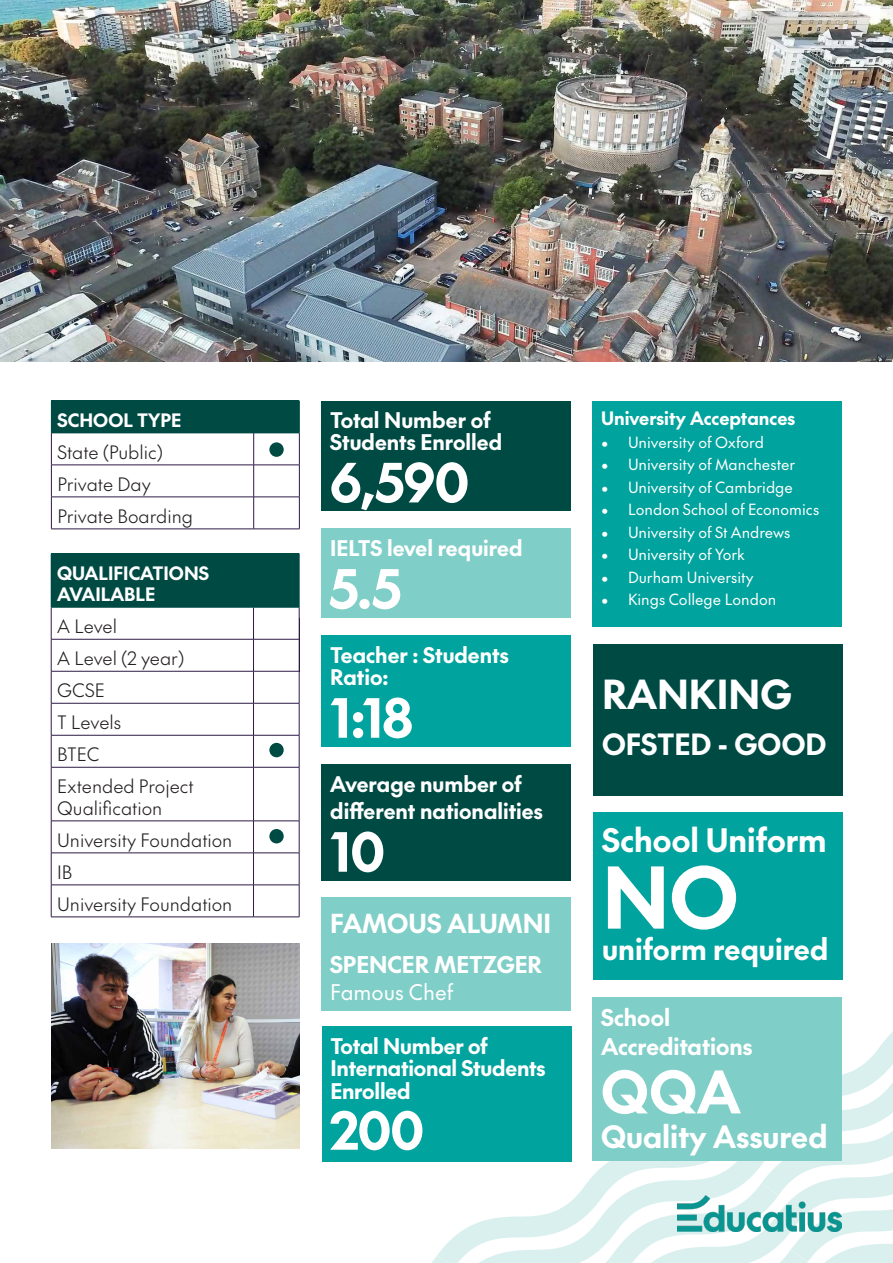
<style>
.page{position:relative;width:893px;height:1263px;background:#fff}
.page>*{position:absolute;margin:0;border:0;box-sizing:border-box;transform-origin:0 0}
.t1{font:700 82.5px "The Future";color:#fff}
.t2{font:700 57px "The Future";color:#fff}
.t3{font:700 52.5px "The Future";color:#fff}
.t4{font:700 51px "The Future";color:#fff}
.t5{font:700 39px "The Future";color:#fff}
.t6{font:700 31.5px "The Future";color:#fff}
.t7{font:700 30px "The Future";color:#fff}
.t8{font:700 28.5px "The Future";color:#fff}
.t9{font:700 25.5px "The Future";color:#fff}
.t10{font:700 22.5px "The Future";color:#fff}
.t11{font:700 21px/21.6px "The Future";color:#fff}
.t12{font:21px "The Future";color:#fff}
.t13{font:300 18px/21.6px "The Future";color:#231f20}
.t14{font:700 18px/21.6px "The Future";color:#fff}
.t15{font:15px "The Future";color:#fff}
</style>
<div class="page">
<svg style="left:431px;top:1026px;width:462px;height:237px"></svg>
<img style="left:0;top:0;width:893px;height:361px">
<div style="left:322px;top:401px;width:249px;height:110px;background:#004a44"></div>
<div style="left:322px;top:528px;width:249px;height:90px;background:#80cec8"></div>
<div style="left:322px;top:765px;width:249px;height:116px;background:#004a44"></div>
<div style="left:322px;top:897px;width:249px;height:113px;background:#80cec8"></div>
<div style="left:322px;top:1026px;width:249px;height:136px;background:#00a39d"></div>
<div style="left:322px;top:635px;width:249px;height:112px;background:#00a39d"></div>
<div style="left:51px;top:401px;width:248px;height:32px;background:#004a44"></div>
<hr style="left:51px;top:433px;width:1px;height:32px;background:#2e1a45">
<hr style="left:51px;top:465px;width:1px;height:32px;background:#2e1a45">
<hr style="left:51px;top:497px;width:1px;height:32px;background:#2e1a45">
<hr style="left:253px;top:433px;width:1px;height:32px;background:#2e1a45">
<hr style="left:299px;top:433px;width:1px;height:32px;background:#2e1a45">
<hr style="left:253px;top:465px;width:1px;height:32px;background:#2e1a45">
<hr style="left:299px;top:465px;width:1px;height:32px;background:#2e1a45">
<hr style="left:253px;top:497px;width:1px;height:32px;background:#2e1a45">
<hr style="left:299px;top:497px;width:1px;height:32px;background:#2e1a45">
<hr style="left:51px;top:465px;width:203px;height:1px;background:#2e1a45">
<hr style="left:254px;top:465px;width:46px;height:1px;background:#2e1a45">
<hr style="left:51px;top:497px;width:203px;height:1px;background:#2e1a45">
<hr style="left:254px;top:497px;width:46px;height:1px;background:#2e1a45">
<hr style="left:51px;top:529px;width:203px;height:1px;background:#2e1a45">
<hr style="left:254px;top:529px;width:46px;height:1px;background:#2e1a45">
<hr style="left:299px;top:401px;width:1px;height:32px;background:#004a44">
<hr style="left:51px;top:433px;width:203px;height:1px;background:#004a44">
<hr style="left:254px;top:433px;width:46px;height:1px;background:#004a44">
<div style="left:269px;top:442px;width:15px;height:15px;background:#004a44;border-radius:50%"></div>
<div style="left:51px;top:554px;width:248px;height:53px;background:#004a44"></div>
<hr style="left:51px;top:607px;width:1px;height:32px;background:#2e1a45">
<hr style="left:253px;top:607px;width:1px;height:32px;background:#2e1a45">
<hr style="left:299px;top:607px;width:1px;height:32px;background:#2e1a45">
<hr style="left:51px;top:639px;width:1px;height:32px;background:#2e1a45">
<hr style="left:51px;top:671px;width:1px;height:32px;background:#2e1a45">
<hr style="left:51px;top:703px;width:1px;height:32px;background:#2e1a45">
<hr style="left:51px;top:735px;width:1px;height:32px;background:#2e1a45">
<hr style="left:51px;top:767px;width:1px;height:54px;background:#2e1a45">
<hr style="left:51px;top:821px;width:1px;height:32px;background:#2e1a45">
<hr style="left:51px;top:853px;width:1px;height:32px;background:#2e1a45">
<hr style="left:51px;top:885px;width:1px;height:32px;background:#2e1a45">
<hr style="left:51px;top:639px;width:202px;height:1px;background:#2e1a45">
<hr style="left:253px;top:639px;width:46px;height:1px;background:#2e1a45">
<hr style="left:253px;top:639px;width:1px;height:32px;background:#2e1a45">
<hr style="left:299px;top:639px;width:1px;height:32px;background:#2e1a45">
<hr style="left:253px;top:671px;width:1px;height:32px;background:#2e1a45">
<hr style="left:299px;top:671px;width:1px;height:32px;background:#2e1a45">
<hr style="left:253px;top:703px;width:1px;height:32px;background:#2e1a45">
<hr style="left:299px;top:703px;width:1px;height:32px;background:#2e1a45">
<hr style="left:253px;top:735px;width:1px;height:32px;background:#2e1a45">
<hr style="left:299px;top:735px;width:1px;height:32px;background:#2e1a45">
<hr style="left:253px;top:767px;width:1px;height:54px;background:#2e1a45">
<hr style="left:299px;top:767px;width:1px;height:54px;background:#2e1a45">
<hr style="left:253px;top:821px;width:1px;height:32px;background:#2e1a45">
<hr style="left:299px;top:821px;width:1px;height:32px;background:#2e1a45">
<hr style="left:253px;top:853px;width:1px;height:32px;background:#2e1a45">
<hr style="left:299px;top:853px;width:1px;height:32px;background:#2e1a45">
<hr style="left:253px;top:885px;width:1px;height:32px;background:#2e1a45">
<hr style="left:299px;top:885px;width:1px;height:32px;background:#2e1a45">
<hr style="left:51px;top:671px;width:202px;height:1px;background:#2e1a45">
<hr style="left:253px;top:671px;width:46px;height:1px;background:#2e1a45">
<hr style="left:51px;top:703px;width:202px;height:1px;background:#2e1a45">
<hr style="left:253px;top:703px;width:46px;height:1px;background:#2e1a45">
<hr style="left:51px;top:735px;width:202px;height:1px;background:#2e1a45">
<hr style="left:253px;top:735px;width:46px;height:1px;background:#2e1a45">
<hr style="left:51px;top:767px;width:202px;height:1px;background:#2e1a45">
<hr style="left:253px;top:767px;width:46px;height:1px;background:#2e1a45">
<hr style="left:51px;top:821px;width:202px;height:1px;background:#2e1a45">
<hr style="left:253px;top:821px;width:46px;height:1px;background:#2e1a45">
<hr style="left:51px;top:853px;width:202px;height:1px;background:#2e1a45">
<hr style="left:253px;top:853px;width:46px;height:1px;background:#2e1a45">
<hr style="left:51px;top:885px;width:202px;height:1px;background:#2e1a45">
<hr style="left:253px;top:885px;width:46px;height:1px;background:#2e1a45">
<hr style="left:51px;top:917px;width:202px;height:1px;background:#2e1a45">
<hr style="left:253px;top:917px;width:46px;height:1px;background:#2e1a45">
<hr style="left:51px;top:553px;width:202px;height:1px;background:#004a44">
<hr style="left:253px;top:553px;width:46px;height:1px;background:#004a44">
<hr style="left:51px;top:607px;width:202px;height:1px;background:#004a44">
<hr style="left:253px;top:607px;width:46px;height:1px;background:#004a44">
<hr style="left:299px;top:554px;width:1px;height:53px;background:#004a44">
<img style="left:51px;top:944px;width:248px;height:205px">
<div style="left:592px;top:401px;width:250px;height:225px;background:#00a39d"></div>
<div style="left:594px;top:813px;width:249px;height:167px;background:#00a39d"></div>
<div style="left:592px;top:997px;width:250px;height:163px;background:#80cec8"></div>
<div style="left:269px;top:829px;width:15px;height:14px;background:#004a44;border-radius:50%"></div>
<img style="left:678px;top:1195px;width:163px;height:36px">
<div style="left:594px;top:644px;width:249px;height:152px;background:#004a44"></div>
<div style="left:269px;top:743px;width:15px;height:14px;background:#004a44;border-radius:50%"></div>
<p class="t14" style="left:57px;top:409px;width:125px">SCHOOL TYPE</p>
<p class="t13" style="left:57px;top:441px;width:107px">State (Public)</p>
<p class="t13" style="left:57px;top:473px;width:95px">Private Day</p>
<p class="t13" style="left:57px;top:505px;width:137px">Private Boarding</p>
<p class="t14" style="left:57px;top:561px;width:153px">QUALIFICATIONS<br>AVAILABLE</p>
<p class="t13" style="left:57px;top:615px;width:61px">A Level</p>
<p class="t13" style="left:57px;top:647px;width:129px">A Level (2 year)</p>
<p class="t13" style="left:57px;top:679px;width:49px">GCSE</p>
<p class="t13" style="left:57px;top:711px;width:66px">T Levels</p>
<p class="t13" style="left:57px;top:743px;width:44px">BTEC</p>
<p class="t13" style="left:57px;top:775px;width:138px">Extended Project<br>Qualification</p>
<p class="t13" style="left:57px;top:829px;width:177px">University Foundation</p>
<p class="t13" style="left:57px;top:861px;width:17px">IB</p>
<p class="t13" style="left:57px;top:893px;width:177px">University Foundation</p>
<p class="t11" style="left:330px;top:409px;width:173px">Total Number of<br>Students Enrolled</p>
<p class="t3" style="left:330px;top:445px;width:140px">6,590</p>
<p class="t11" style="left:330px;top:536px;width:194px">IELTS level required</p>
<p class="t3" style="left:330px;top:551px;width:72px">5.5</p>
<p class="t11" style="left:330px;top:643px;width:180px">Teacher : Students</p>
<p class="t11" style="left:330px;top:666px;width:60px">Ratio:</p>
<p class="t3" style="left:330px;top:680px;width:84px">1:18</p>
<p class="t11" style="left:330px;top:770px;width:214px;line-height:27px">Average number of different nationalities</p>
<p class="t3" style="left:330px;top:814px;width:56px">10</p>
<p class="t9" style="left:330px;top:905px;width:223px">FAMOUS ALUMNI</p>
<p class="t10" style="left:330px;top:949px;width:213px">SPENCER METZGER</p>
<p class="t12" style="left:330px;top:978px;width:124px">Famous Chef</p>
<p class="t11" style="left:330px;top:1034px;width:217px;line-height:22.5px">Total Number of<br>International Students</p>
<p class="t11" style="left:330px;top:1079px;width:82px">Enrolled</p>
<p class="t4" style="left:330px;top:1094px;width:95px">200</p>
<p class="t14" style="left:601px;top:407px;width:196px">University Acceptances</p>
<p class="t15" style="left:601px;top:432px;width:165px">• University of Oxford</p>
<p class="t15" style="left:601px;top:454px;width:196px">• University of Manchester</p>
<p class="t15" style="left:601px;top:477px;width:193px">• University of Cambridge</p>
<p class="t15" style="left:601px;top:499px;width:220px">• London School of Economics</p>
<p class="t15" style="left:601px;top:522px;width:191px">• University of St Andrews</p>
<p class="t15" style="left:601px;top:544px;width:145px">• University of York</p>
<p class="t15" style="left:601px;top:567px;width:154px">• Durham University</p>
<p class="t15" style="left:601px;top:589px;width:177px">• Kings College London</p>
<p class="t5" style="left:602px;top:666px;width:191px">RANKING</p>
<p class="t8" style="left:602px;top:724px;width:226px">OFSTED - GOOD</p>
<p class="t6" style="left:602px;top:818px;width:226px">School Uniform</p>
<p class="t1" style="left:602px;top:838px;width:138px">NO</p>
<p class="t8" style="left:602px;top:929px;width:228px">uniform required</p>
<p class="t10" style="left:601px;top:1002px;width:71px">School</p>
<p class="t10" style="left:601px;top:1030px;width:153px">Accreditations</p>
<p class="t2" style="left:601px;top:1051px;width:141px">QQA</p>
<p class="t7" style="left:601px;top:1115px;width:228px">Quality Assured</p>
</div>
